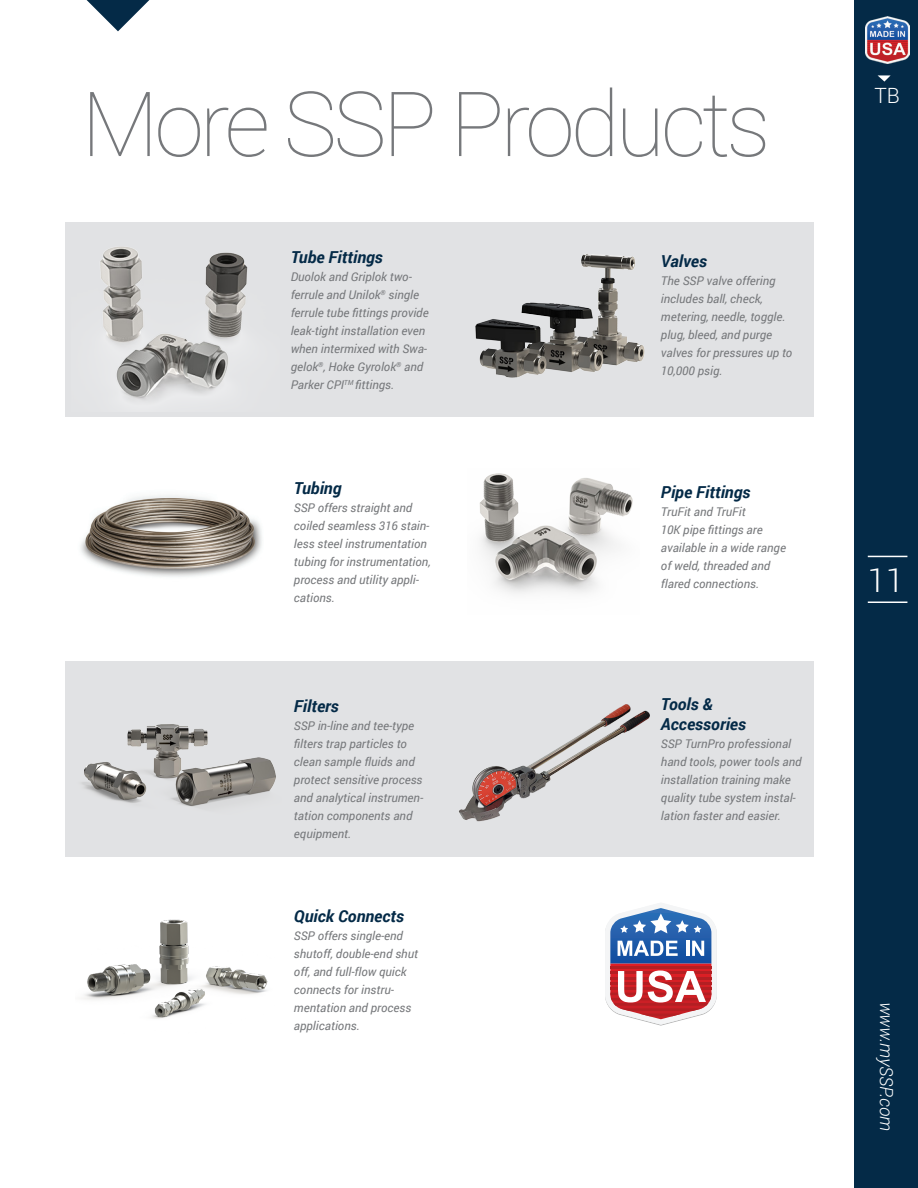
<style>
.page{position:relative;width:918px;height:1188px;background:#fff}
.page>*{position:absolute;margin:0;border:0;box-sizing:border-box;transform-origin:0 0}
.t1{font:100 90px "Roboto";letter-spacing:-.045em;color:#76787b}
.t2{font:300 33px "Roboto";color:#fff}
.t3{font:300 21px "Roboto";color:#fff}
.t4{font:italic 300 18px "Roboto";color:#fff}
.t5{font:italic 700 16.5px "Roboto";color:#042a47}
.t6{font:italic 12px/18px "Roboto";color:#76787b}
</style>
<div class="page">
<div style="left:854px;top:0;width:64px;height:1188px;background:#042a47"></div>
<hr style="left:868px;top:556px;width:39px;height:1px;background:#fff">
<hr style="left:868px;top:602px;width:39px;height:1px;background:#fff">
<img style="left:866px;top:16px;width:43px;height:48px">
<svg style="left:878px;top:75px;width:13px;height:7px"></svg>
<div style="left:66px;top:223px;width:748px;height:194px;background:#e1e2e4"></div>
<div style="left:66px;top:661px;width:748px;height:196px;background:#e1e2e4"></div>
<img style="left:80px;top:495px;width:182px;height:82px">
<img style="left:100px;top:247px;width:148px;height:152px">
<img style="left:479px;top:473px;width:154px;height:121px">
<img style="left:475px;top:254px;width:170px;height:124px">
<img style="left:82px;top:724px;width:194px;height:83px">
<img style="left:459px;top:704px;width:191px;height:118px">
<img style="left:83px;top:919px;width:185px;height:100px">
<svg style="left:605px;top:903px;width:112px;height:123px"></svg>
<svg style="left:87px;top:0;width:62px;height:31px"></svg>
<p class="t1" style="left:81px;top:62px;width:691px">More SSP Products</p>
<p class="t5" style="left:291px;top:245px;width:94px">Tube Fittings</p>
<p class="t6" style="left:291px;top:267px;width:140px">Duolok and Griplok two&shy;ferrule and Unilok<sup>®</sup> single ferrule tube fittings provide leak-tight installation even when intermixed with Swa&shy;gelok<sup>®</sup>, Hoke Gyrolok<sup>®</sup> and<br>Parker CPI<sup>TM</sup> fittings.</p>
<p class="t5" style="left:294px;top:477px;width:49px">Tubing</p>
<p class="t6" style="left:294px;top:498px;width:138px">SSP offers straight and coiled seamless 316 stain&shy;less steel instrumentation tubing for instrumentation, process and utility appli&shy;cations.</p>
<p class="t5" style="left:294px;top:694px;width:47px">Filters</p>
<p class="t6" style="left:294px;top:716px;width:131px">SSP in-line and tee-type filters trap particles to clean sample fluids and protect sensitive process and analytical instrumen&shy;tation components and equipment.</p>
<p class="t5" style="left:294px;top:905px;width:112px">Quick Connects</p>
<p class="t6" style="left:294px;top:927px;width:126px">SSP offers single-end shutoff, double-end shut off, and full-flow quick connects for instru&shy;mentation and process applications.</p>
<p class="t5" style="left:661px;top:250px;width:48px">Valves</p>
<p class="t6" style="left:661px;top:272px;width:133px">The SSP valve offering includes ball, check, metering, needle, toggle. plug, bleed, and purge valves for pressures up to<br>10,000 psig.</p>
<p class="t5" style="left:661px;top:480px;width:91px">Pipe Fittings</p>
<p class="t6" style="left:661px;top:502px;width:127px">TruFit and TruFit<br>10K pipe fittings are available in a wide range of weld, threaded and flared connections.</p>
<p class="t5" style="left:661px;top:693px;width:54px">Tools &amp;</p>
<p class="t5" style="left:661px;top:712px;width:87px">Accessories</p>
<p class="t6" style="left:661px;top:734px;width:142px">SSP TurnPro professional hand tools, power tools and installation training make quality tube system instal&shy;lation faster and easier.</p>
<p class="t3" style="left:875px;top:81px;width:27px">TB</p>
<p class="t2" style="left:867px;top:557px;width:38px">11</p>
<p class="t4" style="left:899px;top:1002px;width:131px;rotate:90deg">www.mySSP.com</p>
</div>
